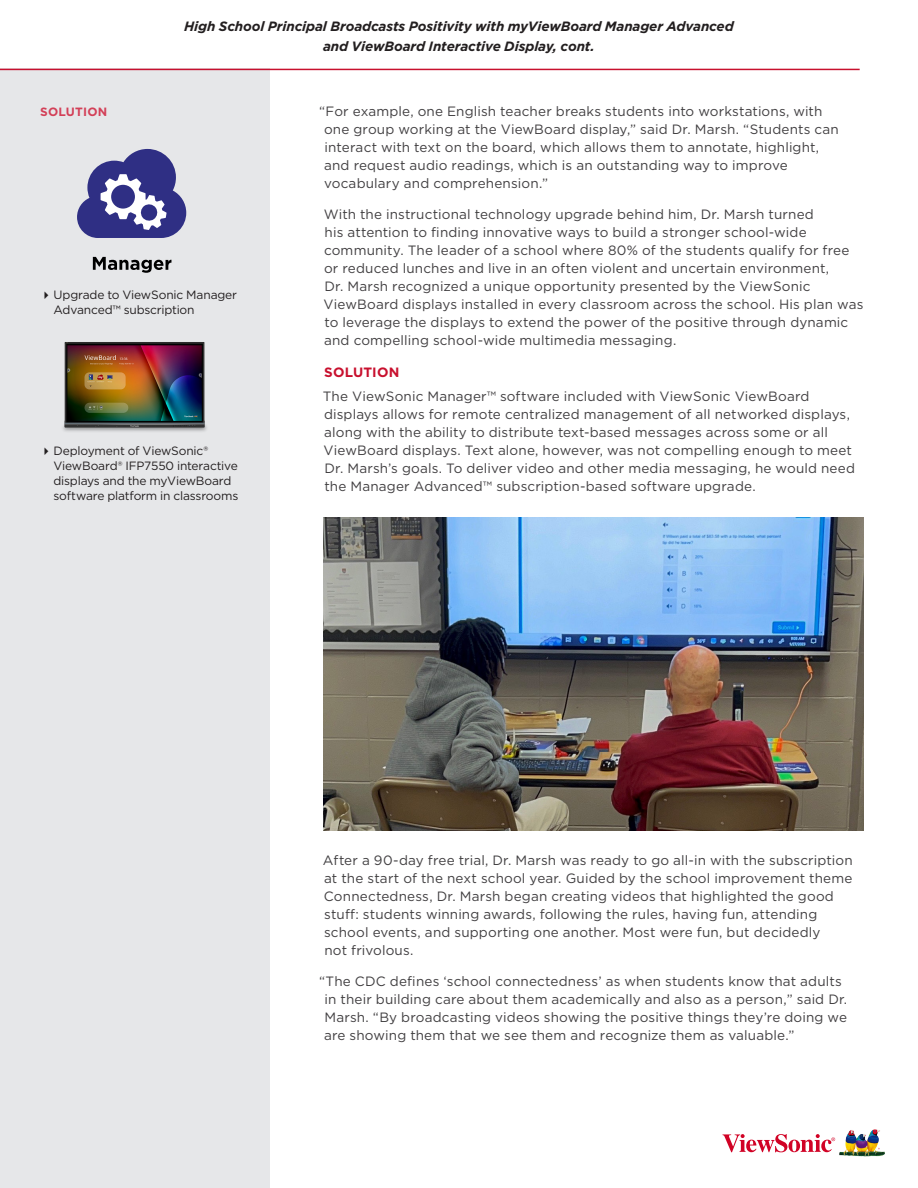
<style>
.page{position:relative;width:918px;height:1188px;background:#fff}
.page>*{position:absolute;margin:0;border:0;box-sizing:border-box;transform-origin:0 0}
.Subhead_-_21{font:13.5px/18px "Gotham";letter-spacing:.01em;color:#413f41}
.Subhead_-_21-2{font:italic 700 13.5px/19.5px "Gotham";letter-spacing:-.01em;color:#231f20;text-align:center}
.Subhead_-_21-3{font:700 13.5px "Gotham";letter-spacing:.015em;color:#c8102e}
.SPECS_-_21{font:12px/15px "Gotham";letter-spacing:-.015em;color:#231f20}
.SPECS_-_21-2{font:700 12px "Gotham";letter-spacing:.015em;color:#d34058}
</style>
<div class="page">
<div style="left:0;top:68px;width:270px;height:1120px;background:#e6e7e9"></div>
<svg style="left:723px;top:1134px;width:112px;height:18px"></svg>
<img style="left:839px;top:1130px;width:46px;height:26px">
<hr style="left:0;top:69px;width:860px;height:1px;background:#c8102e">
<img style="left:323px;top:518px;width:541px;height:313px">
<svg style="left:77px;top:149px;width:109px;height:89px"></svg>
<svg style="left:93px;top:257px;width:78px;height:16px"></svg>
<img style="left:63px;top:342px;width:144px;height:90px">
<p class="Subhead_-_21-2" style="left:184px;top:17px;width:551px">High School Principal Broadcasts Positivity with myViewBoard Manager Advanced and ViewBoard Interactive Display, cont.</p>
<p class="SPECS_-_21-2" style="left:40px;top:103px;width:69px">SOLUTION</p>
<p class="SPECS_-_21" style="left:54px;top:287px;width:185px;text-indent:-13px">✔Upgrade to ViewSonic Manager<br>Advanced™ subscription</p>
<p class="SPECS_-_21" style="left:53px;top:443px;width:186px;text-indent:-13px">✔Deployment of ViewSonic®<br>ViewBoard® IFP7550 interactive displays and the myViewBoard software platform in classrooms</p>
<p class="Subhead_-_21" style="left:324px;top:102px;width:516px;text-indent:-5px">“For example, one English teacher breaks students into workstations, with one group working at the ViewBoard display,” said Dr. Marsh. “Students can interact with text on the board, which allows them to annotate, highlight, and request audio readings, which is an outstanding way to improve vocabulary and comprehension.”</p>
<p class="Subhead_-_21" style="left:324px;top:205px;width:541px">With the instructional technology upgrade behind him, Dr. Marsh turned<br>his attention to finding innovative ways to build a stronger school-wide community. The leader of a school where 80% of the students qualify for free or reduced lunches and live in an often violent and uncertain environment,<br>Dr. Marsh recognized a unique opportunity presented by the ViewSonic ViewBoard displays installed in every classroom across the school. His plan was to leverage the displays to extend the power of the positive through dynamic and compelling school-wide multimedia messaging.</p>
<p class="Subhead_-_21-3" style="left:324px;top:363px;width:77px">SOLUTION</p>
<p class="Subhead_-_21" style="left:323px;top:387px;width:534px">The ViewSonic Manager™ software included with ViewSonic ViewBoard displays allows for remote centralized management of all networked displays, along with the ability to distribute text-based messages across some or all ViewBoard displays. Text alone, however, was not compelling enough to meet Dr. Marsh’s goals. To deliver video and other media messaging, he would need the Manager Advanced™ subscription-based software upgrade.</p>
<p class="Subhead_-_21" style="left:323px;top:851px;width:531px">After a 90-day free trial, Dr. Marsh was ready to go all-in with the subscription at the start of the next school year. Guided by the school improvement theme Connectedness, Dr. Marsh began creating videos that highlighted the good stuff: students winning awards, following the rules, having fun, attending school events, and supporting one another. Most were fun, but decidedly<br>not frivolous.</p>
<p class="Subhead_-_21" style="left:324px;top:972px;width:525px;text-indent:-5px">“The CDC defines ‘school connectedness’ as when students know that adults in their building care about them academically and also as a person,” said Dr.<br>Marsh. “By broadcasting videos showing the positive things they’re doing we are showing them that we see them and recognize them as valuable.”</p>
</div>
